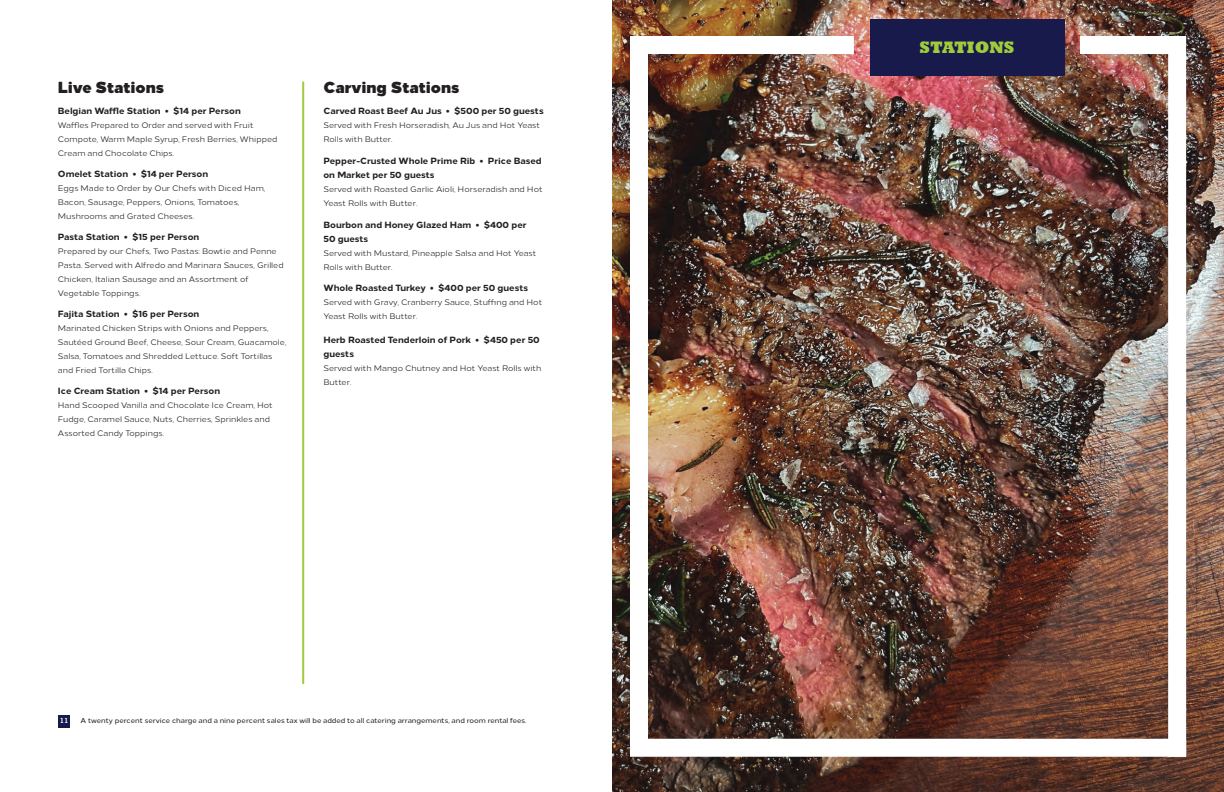
<style>
.page{position:relative;width:1224px;height:792px;background:#fff}
.page>*{position:absolute;margin:0;border:0;box-sizing:border-box;transform-origin:0 0}
.t1{font:800 17px "Rockwell";color:#a1cc3a}
.t2{font:900 16px "Loew";color:#231f20}
.t3{font:800 9px/14px "Loew";color:#231f20}
.t4{font:8px/14px "Loew";color:#231f20}
.t5{font:500 7px "Loew";color:#231f20}
.t6{font:7px "Trade Gothic Bold Two";color:#fff}
</style>
<div class="page">
<img style="left:612px;top:0;width:612px;height:792px">
<div style="left:630px;top:36px;width:18px;height:712px;background:#fff"></div>
<div style="left:1168px;top:36px;width:18px;height:721px;background:#fff"></div>
<div style="left:630px;top:739px;width:556px;height:18px;background:#fff"></div>
<div style="left:630px;top:36px;width:224px;height:18px;background:#fff"></div>
<div style="left:1080px;top:36px;width:103px;height:18px;background:#fff"></div>
<div style="left:870px;top:19px;width:194px;height:56px;background:#181a4b"></div>
<div style="left:58px;top:715px;width:12px;height:13px;background:#181a4b"></div>
<hr style="left:302px;top:82px;width:2px;height:602px;background:#a1cc3a">
<h2 class="t2" style="left:58px;top:73px;width:108px">Live Stations</h2>
<p class="t3" style="left:58px;top:103px;width:184px">Belgian Waffle Station • $14 per Person</p>
<p class="t4" style="left:58px;top:117px;width:221px">Waffles Prepared to Order and served with Fruit<br>Compote, Warm Maple Syrup, Fresh Berries, Whipped<br>Cream and Chocolate Chips.</p>
<p class="t3" style="left:58px;top:166px;width:152px">Omelet Station • $14 per Person</p>
<p class="t4" style="left:58px;top:180px;width:209px">Eggs Made to Order by Our Chefs with Diced Ham,<br>Bacon, Sausage, Peppers, Onions, Tomatoes,<br>Mushrooms and Grated Cheeses.</p>
<p class="t3" style="left:58px;top:229px;width:143px">Pasta Station • $15 per Person</p>
<p class="t4" style="left:58px;top:243px;width:227px">Prepared by our Chefs, Two Pastas: Bowtie and Penne Pasta. Served with Alfredo and Marinara Sauces, Grilled Chicken, Italian Sausage and an Assortment of Vegetable Toppings.</p>
<p class="t3" style="left:58px;top:306px;width:143px">Fajita Station • $16 per Person</p>
<p class="t4" style="left:58px;top:320px;width:230px">Marinated Chicken Strips with Onions and Peppers, Sautéed Ground Beef, Cheese, Sour Cream, Guacamole, Salsa, Tomatoes and Shredded Lettuce. Soft Tortillas and Fried Tortilla Chips.</p>
<p class="t3" style="left:58px;top:383px;width:164px">Ice Cream Station • $14 per Person</p>
<p class="t4" style="left:58px;top:397px;width:216px">Hand Scooped Vanilla and Chocolate Ice Cream, Hot<br>Fudge, Caramel Sauce, Nuts, Cherries, Sprinkles and<br>Assorted Candy Toppings.</p>
<h2 class="t2" style="left:323px;top:73px;width:138px">Carving Stations</h2>
<p class="t3" style="left:323px;top:103px;width:222px">Carved Roast Beef Au Jus • $500 per 50 guests</p>
<p class="t4" style="left:323px;top:117px;width:218px">Served with Fresh Horseradish, Au Jus and Hot Yeast<br>Rolls with Butter.</p>
<p class="t3" style="left:323px;top:153px;width:220px">Pepper-Crusted Whole Prime Rib • Price Based on Market per 50 guests</p>
<p class="t4" style="left:323px;top:181px;width:221px">Served with Roasted Garlic Aioli, Horseradish and Hot<br>Yeast Rolls with Butter.</p>
<p class="t3" style="left:323px;top:217px;width:205px">Bourbon and Honey Glazed Ham • $400 per<br>50 guests</p>
<p class="t4" style="left:323px;top:245px;width:215px">Served with Mustard, Pineapple Salsa and Hot Yeast<br>Rolls with Butter.</p>
<p class="t3" style="left:323px;top:280px;width:206px">Whole Roasted Turkey • $400 per 50 guests</p>
<p class="t4" style="left:323px;top:294px;width:220px">Served with Gravy, Cranberry Sauce, Stuffing and Hot<br>Yeast Rolls with Butter.</p>
<p class="t3" style="left:323px;top:332px;width:218px">Herb Roasted Tenderloin of Pork • $450 per 50 guests</p>
<p class="t4" style="left:323px;top:360px;width:220px">Served with Mango Chutney and Hot Yeast Rolls with<br>Butter.</p>
<p class="t6" style="left:60px;top:716px;width:10px">11</p>
<p class="t5" style="left:81px;top:715px;width:448px">A twenty percent service charge and a nine percent sales tax will be added to all catering arrangements, and room rental fees.</p>
<h1 class="t1" style="left:920px;top:37px;width:96px">STATIONS</h1>
</div>
